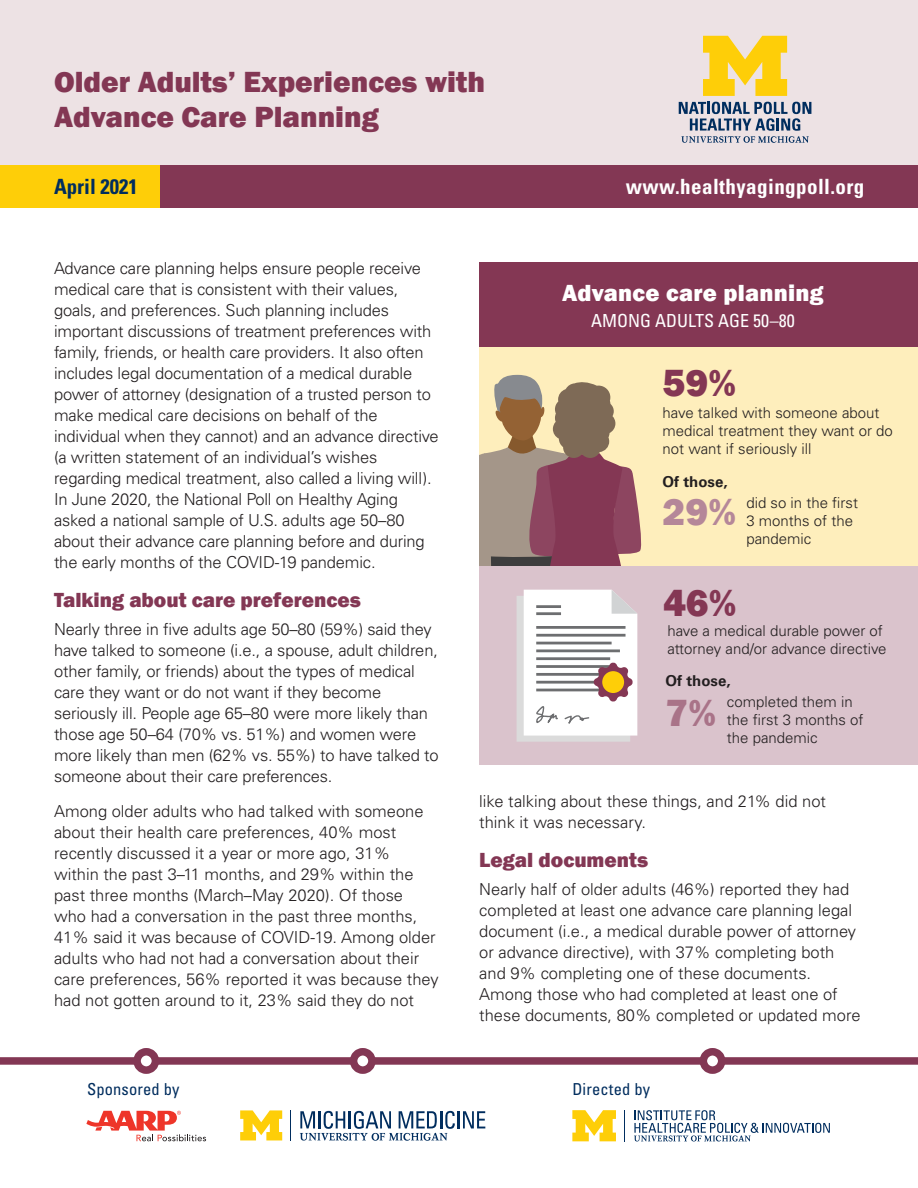
<style>
.page{position:relative;width:918px;height:1188px;background:#fff}
.page>*{position:absolute;margin:0;border:0;box-sizing:border-box;transform-origin:0 0}
.t1{font:800 39px "Franklin Gothic";color:#843754}
.t2{font:800 39px "Franklin Gothic";color:#b58799}
.t3{font:800 39px "Franklin Gothic";color:#a97388}
.heading{font:800 30px/34.5px "Franklin Gothic";color:#833754}
.t4{font:800 24px "Franklin Gothic";letter-spacing:.01em;color:#fff}
.subhead{font:800 21px "Franklin Gothic";color:#833754}
.t5{font:700 condensed 21px "Univers LT Std";letter-spacing:.02em;color:#fff}
.t6{font:700 condensed 21px "Univers LT Std";color:#002d5e}
.t7{font:condensed 18px "Univers LT Std";color:#fff}
.body{font:300 16.5px/21px "Univers LT Std";letter-spacing:-.01em;color:#231f20}
.t8{font:condensed 16.5px "Univers LT Std";letter-spacing:.01em;color:#002d5e}
.t9{font:300 15px/18px "Univers LT Std";color:#231f20}
.t10{font:700 15px "Univers LT Std";color:#231f20}
.s1{font-weight:700}
</style>
<div class="page">
<div style="left:479px;top:566px;width:439px;height:199px;background:#dac3cc"></div>
<div style="left:479px;top:347px;width:439px;height:219px;background:#feeebc"></div>
<svg style="left:479px;top:375px;width:163px;height:191px"></svg>
<svg style="left:517px;top:590px;width:120px;height:152px;background:#e3e1e2"></svg>
<div style="left:602px;top:671px;width:22px;height:22px;background:#fece08;border-radius:50%"></div>
<div style="left:479px;top:262px;width:439px;height:85px;background:#843754"></div>
<div style="left:0;top:0;width:918px;height:166px;background:#ede2e4"></div>
<div style="left:160px;top:166px;width:758px;height:42px;background:#833754"></div>
<div style="left:0;top:166px;width:160px;height:42px;background:#fece08"></div>
<svg style="left:703px;top:36px;width:84px;height:60px"></svg>
<svg style="left:679px;top:102px;width:132px;height:41px"></svg>
<div style="left:0;top:1057px;width:918px;height:8px;background:#833754"></div>
<div style="left:703px;top:1052px;width:19px;height:18px;background:#fff;border-radius:50%"></div>
<div style="left:700px;top:1048px;width:25px;height:26px;border:8px solid #833754;border-radius:50%"></div>
<div style="left:354px;top:1052px;width:18px;height:18px;background:#fff;border-radius:50%"></div>
<div style="left:350px;top:1048px;width:26px;height:26px;border:8px solid #833754;border-radius:50%"></div>
<div style="left:137px;top:1052px;width:18px;height:18px;background:#fff;border-radius:50%"></div>
<div style="left:133px;top:1048px;width:26px;height:26px;border:8px solid #833754;border-radius:50%"></div>
<svg style="left:86px;top:1111px;width:120px;height:30px"></svg>
<hr style="left:291px;top:1110px;width:1px;height:30px;background:#002d5e">
<svg style="left:240px;top:1110px;width:42px;height:30px"></svg>
<svg style="left:300px;top:1111px;width:185px;height:30px"></svg>
<hr style="left:625px;top:1110px;width:1px;height:31px;background:#002d5e">
<svg style="left:572px;top:1110px;width:44px;height:31px"></svg>
<svg style="left:634px;top:1110px;width:196px;height:31px"></svg>
<p class="heading" style="left:54px;top:65px;width:433px">Older Adults’ Experiences with<br>Advance Care Planning</p>
<p class="t6" style="left:54px;top:174px;width:85px">April 2021</p>
<p class="t5" style="left:626px;top:174px;width:240px">www.healthyagingpoll.org</p>
<p class="body" style="left:54px;top:258px;width:386px">Advance care planning helps ensure people receive medical care that is consistent with their values, goals, and preferences. Such planning includes important discussions of treatment preferences with family, friends, or health care providers. It also often includes legal documentation of a medical durable power of attorney (designation of a trusted person to make medical care decisions on behalf of the individual when they cannot) and an advance directive (a written statement of an individual’s wishes regarding medical treatment, also called a living will).<br>In June 2020, the National Poll on Healthy Aging asked a national sample of U.S. adults age 50–80 about their advance care planning before and during the early months of the COVID-19 pandemic.</p>
<p class="subhead" style="left:54px;top:587px;width:308px">Talking about care preferences</p>
<p class="body" style="left:54px;top:619px;width:386px">Nearly three in five adults age 50–80 (59%) said they have talked to someone (i.e., a spouse, adult children, other family, or friends) about the types of medical care they want or do not want if they become seriously ill. People age 65–80 were more likely than those age 50–64 (70% vs. 51%) and women were more likely than men (62% vs. 55%) to have talked to someone about their care preferences.</p>
<p class="body" style="left:54px;top:800px;width:386px">Among older adults who had talked with someone about their health care preferences, 40% most recently discussed it a year or more ago, 31% within the past 3–11 months, and 29% within the past three months (March–May 2020). Of those who had a conversation in the past three months, 41% said it was because of COVID-19. Among older adults who had not had a conversation about their care preferences, 56% reported it was because they had not gotten around to it, 23% said they do not</p>
<p class="body" style="left:479px;top:790px;width:348px">like talking about these things, and 21% did not think it was necessary.</p>
<p class="t4" style="left:562px;top:277px;width:263px">Advance care planning</p>
<p class="t7" style="left:591px;top:310px;width:205px">AMONG ADULTS AGE 50–80</p>
<p class="t1" style="left:663px;top:358px;width:75px">59%</p>
<p class="t9" style="left:663px;top:404px;width:232px">have talked with someone about medical treatment they want or do not want if seriously ill</p>
<p class="t10" style="left:663px;top:472px;width:67px">Of those,</p>
<p class="t9" style="left:746px;top:494px;width:113px">did so in the first<br>3 months of the pandemic</p>
<p class="t2" style="left:663px;top:487px;width:75px">29%</p>
<p class="t1" style="left:663px;top:577px;width:75px">46%</p>
<p class="t9" style="left:667px;top:622px;width:221px">have a medical durable power of attorney and/or advance directive</p>
<p class="t9" style="left:727px;top:670px;width:127px;line-height:20.9px;text-indent:-61px"><span class="s1">Of those,<br></span>completed them in</p>
<p class="t9" style="left:727px;top:710px;width:138px">the first 3 months of the pandemic</p>
<p class="t3" style="left:666px;top:687px;width:52px">7%</p>
<p class="subhead" style="left:479px;top:846px;width:170px">Legal documents</p>
<p class="body" style="left:479px;top:878px;width:383px">Nearly half of older adults (46%) reported they had completed at least one advance care planning legal document (i.e., a medical durable power of attorney or advance directive), with 37% completing both and 9% completing one of these documents.<br>Among those who had completed at least one of these documents, 80% completed or updated more</p>
<p class="t8" style="left:87px;top:1078px;width:94px">Sponsored by</p>
<p class="t8" style="left:572px;top:1078px;width:79px">Directed by</p>
</div>
